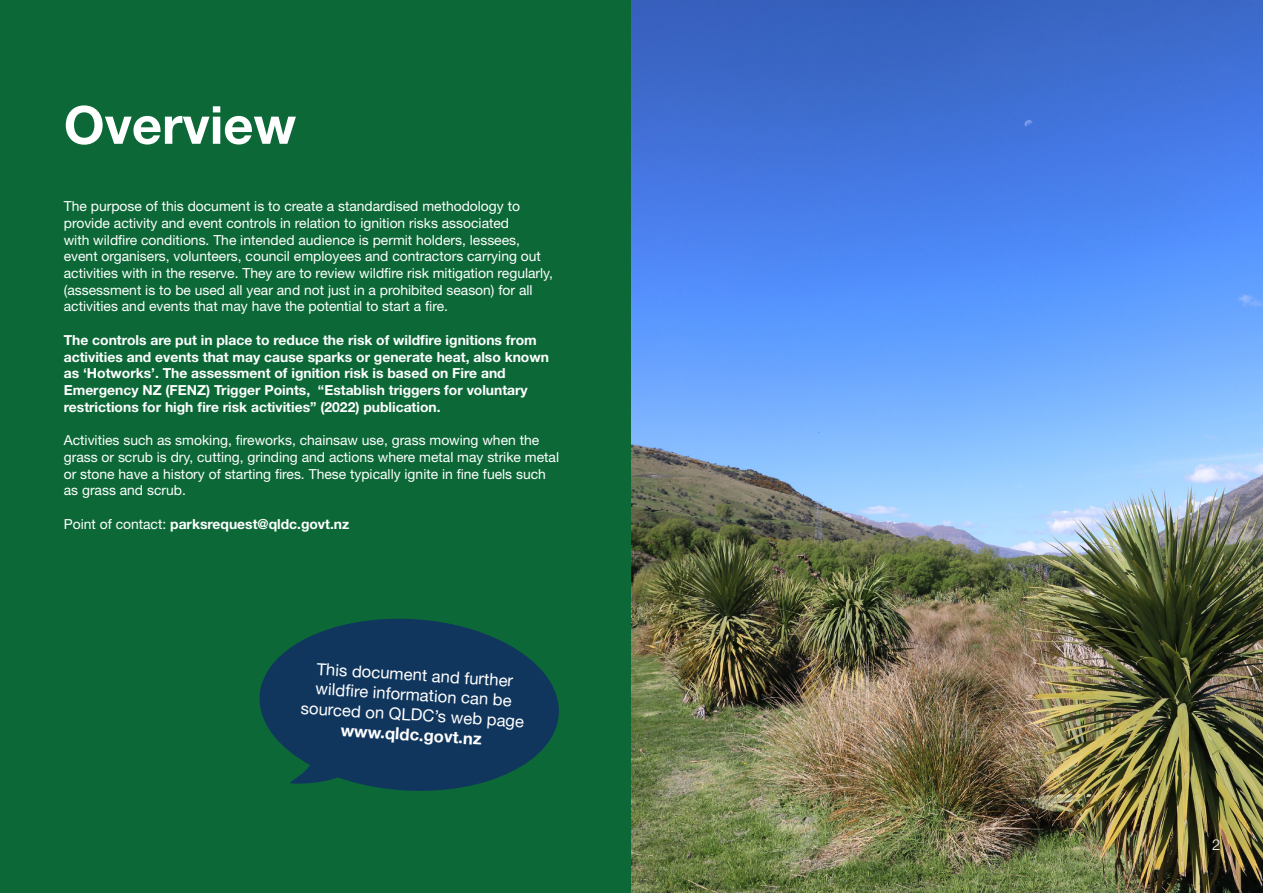
<style>
.page{position:relative;width:1263px;height:893px;background:#fff}
.page>*{position:absolute;margin:0;border:0;box-sizing:border-box;transform-origin:0 0}
.head{font:700 52.5px "Helvetica Neue LT Std";color:#fff}
.body_copy_black{font:16.65px/20px "Helvetica Neue LT Std";color:#fff;text-align:center}
.t1{font:300 15px "Helvetica Neue LT Std";color:#fff}
.body_copy_black-2{font:13.8px/16.6px "Helvetica Neue LT Std";color:#fff}
.body_copy_black-3{font:700 13.8px/16.6px "Helvetica Neue LT Std";color:#fff}
.s1{font-weight:400}
.s2{font-weight:700}
</style>
<div class="page">
<div style="left:0;top:0;width:631px;height:893px;background:#0c6937"></div>
<img style="left:631px;top:0;width:632px;height:893px">
<svg style="left:259px;top:618px;width:300px;height:173px;fill:#10365d"></svg>
<svg style="left:282px;top:730px;width:68px;height:54px"></svg>
<p class="head" style="left:64px;top:93px;width:234px">Overview</p>
<p class="body_copy_black-2" style="left:64px;top:198px;width:491px">The purpose of this document is to create a standardised methodology to provide activity and event controls in relation to ignition risks associated<br>with wildfire conditions. The intended audience is permit holders, lessees, event organisers, volunteers, council employees and contractors carrying out activities with in the reserve. They are to review wildfire risk mitigation regularly, (assessment is to be used all year and not just in a prohibited season) for all activities and events that may have the potential to start a fire.</p>
<p class="body_copy_black-3" style="left:64px;top:331px;width:487px">The controls are put in place to reduce the risk of wildfire ignitions from activities and events that may cause sparks or generate heat, also known as ‘Hotworks’. The assessment of ignition risk is based on Fire and Emergency NZ (FENZ) Trigger Points, “Establish triggers for voluntary restrictions for high fire risk activities” (2022) publication.</p>
<p class="body_copy_black-2" style="left:64px;top:432px;width:497px">Activities such as smoking, fireworks, chainsaw use, grass mowing when the grass or scrub is dry, cutting, grinding and actions where metal may strike metal or stone have a history of starting fires. These typically ignite in fine fuels such as grass and scrub.</p>
<p class="body_copy_black-3" style="left:64px;top:515px;width:287px"><span class="s1">Point of contact:</span> parksrequest@qldc.govt.nz</p>
<p class="body_copy_black" style="left:303px;top:659px;width:225px;rotate:3deg">This document and further wildfi re information can be sourced on QLDC’s web page <span class="s2">www.qldc.govt.nz</span></p>
<p class="t1" style="left:1212px;top:836px;width:10px">2</p>
</div>
